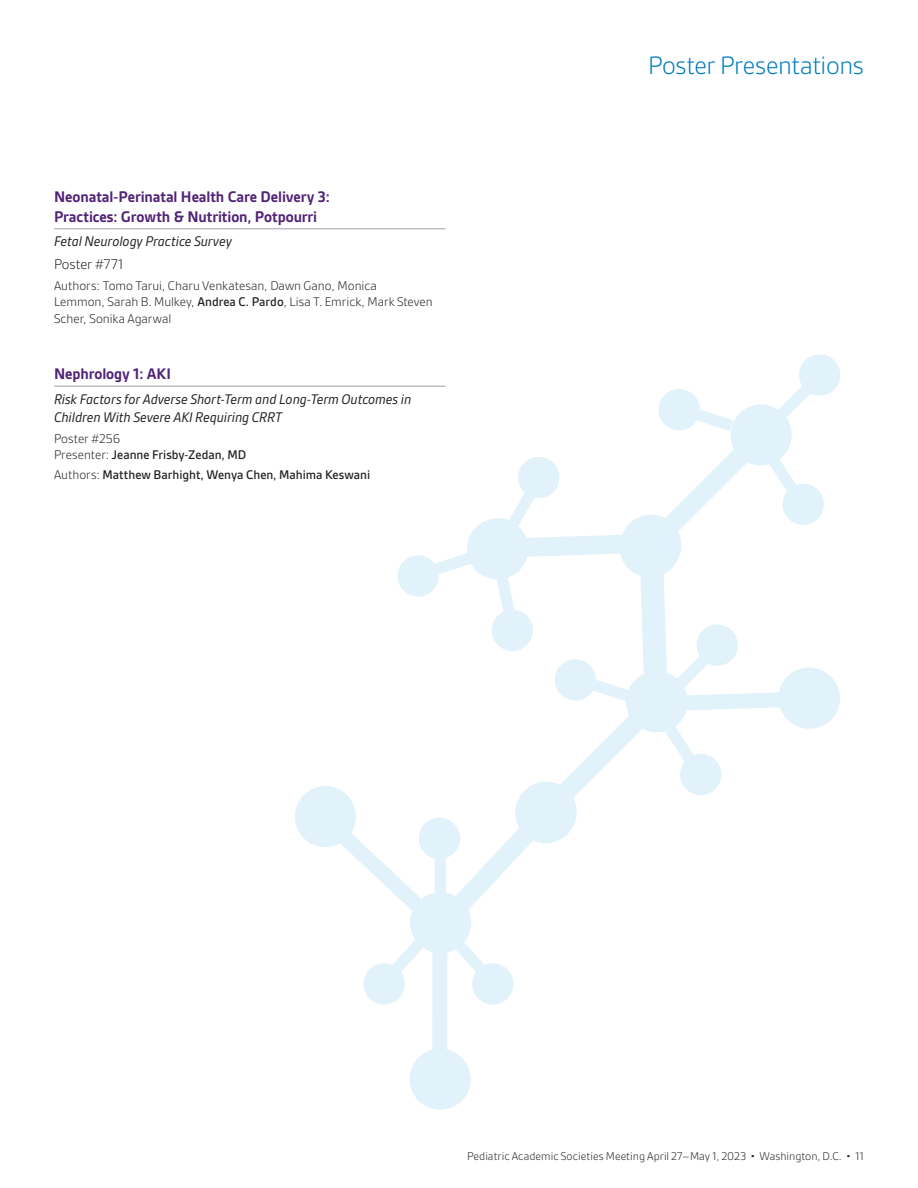
<style>
.page{position:relative;width:918px;height:1188px;background:#fff}
.page>*{position:absolute;margin:0;border:0;box-sizing:border-box;transform-origin:0 0}
.t1{font:300 27px "Gesta";letter-spacing:-.015em;color:#007cc2}
.t2{font:700 16.5px/19.5px "Gesta";letter-spacing:-.005em;color:#512476}
.t3{font:italic 15px/18px "Gesta";letter-spacing:-.005em;color:#231f20}
.t4{font:300 15px "Gesta";color:#231f20}
.t5{font:300 13.5px/16.5px "Gesta";color:#231f20}
.t6{font:500 13.5px/16.5px "Gesta";color:#231f20}
.t7{font:300 12px "Gesta";letter-spacing:.005em;color:#231f20}
.s1{font-weight:500}
.s2{font-weight:300}
</style>
<div class="page">
<hr style="left:54px;top:228px;width:392px;height:1px;background:#9fa3a6">
<hr style="left:54px;top:386px;width:392px;height:1px;background:#9fa3a6">
<svg style="left:292px;top:354px;width:548px;height:756px"></svg>
<svg style="left:656px;top:387px;width:77px;height:45px"></svg>
<p class="t2" style="left:54px;top:187px;width:277px">Neonatal-Perinatal Health Care Delivery 3:<br>Practices: Growth &amp; Nutrition, Potpourri</p>
<p class="t3" style="left:54px;top:233px;width:180px">Fetal Neurology Practice Survey</p>
<p class="t4" style="left:54px;top:256px;width:71px">Poster #771</p>
<p class="t5" style="left:54px;top:277px;width:380px">Authors: Tomo Tarui, Charu Venkatesan, Dawn Gano, Monica<br>Lemmon, Sarah B. Mulkey, <span class="s1">Andrea C. Pardo</span>, Lisa T. Emrick, Mark Steven<br>Scher, Sonika Agarwal</p>
<p class="t2" style="left:54px;top:364px;width:119px">Nephrology 1: AKI</p>
<p class="t3" style="left:54px;top:390px;width:359px">Risk Factors for Adverse Short-Term and Long-Term Outcomes in<br>Children With Severe AKI Requiring CRRT</p>
<p class="t6" style="left:54px;top:430px;width:194px"><span class="s2">Poster #256<br>Presenter:</span> Jeanne Frisby-Zedan, MD</p>
<p class="t6" style="left:54px;top:466px;width:318px"><span class="s2">Authors:</span> Matthew Barhight, Wenya Chen, Mahima Keswani</p>
<h1 class="t1" style="left:648px;top:51px;width:217px">Poster Presentations</h1>
<p class="t7" style="left:467px;top:1150px;width:398px">Pediatric Academic Societies Meeting April 27–May 1, 2023 • Washington, D.C. • 11</p>
</div>
